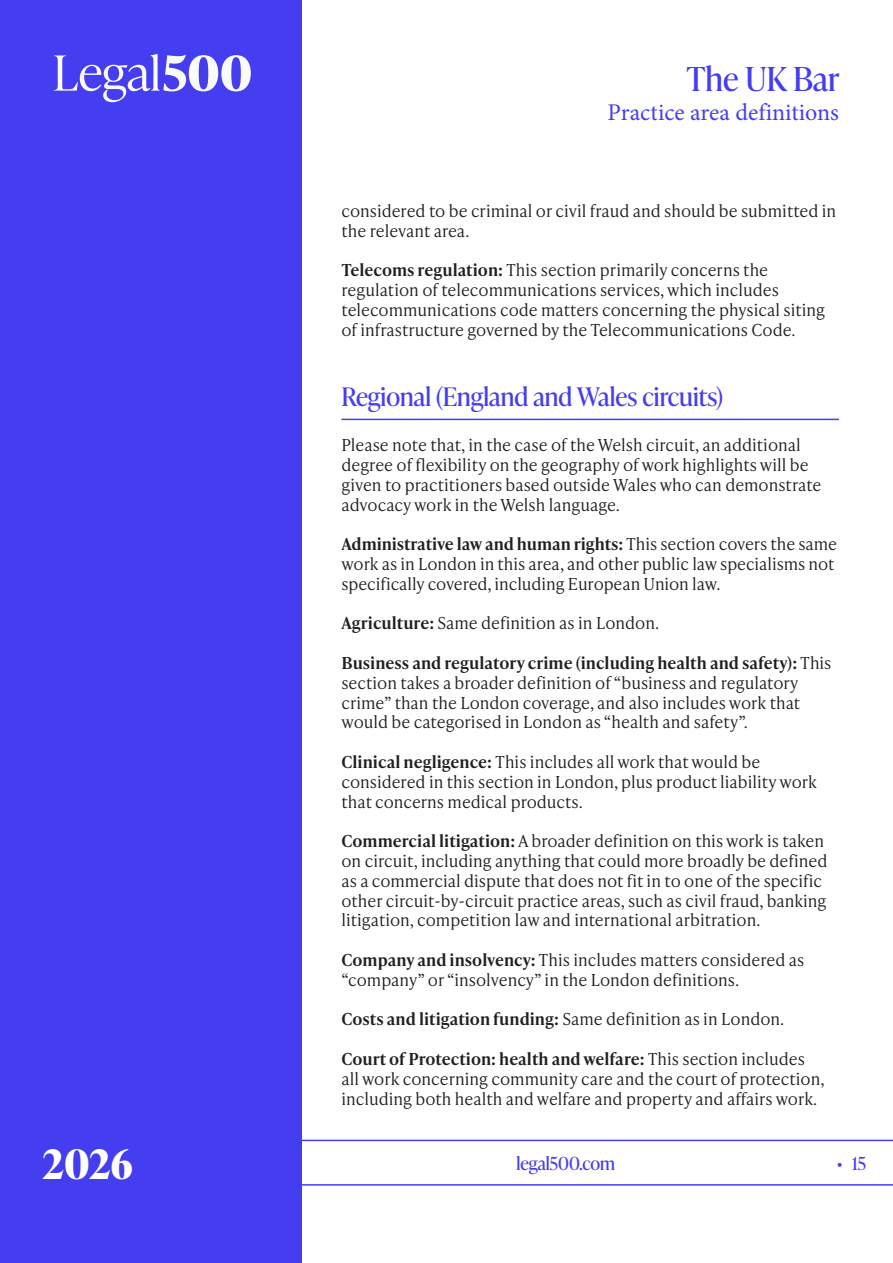
<style>
.page{position:relative;width:893px;height:1263px;background:#fff}
.page>*{position:absolute;margin:0;border:0;box-sizing:border-box;transform-origin:0 0}
.t1{font:700 40.5px "Ivy Presto Headline";color:#fff}
.t2{font:33px "Ivy Presto Headline";color:#453df0}
.Heading{font:25.5px "Ivy Presto Headline";color:#453df0}
.t3{font:24px "Minion Pro";color:#453df0}
.t4{font:18px "Ivy Presto Headline";color:#453df0}
.Bodytext{font:300 16.5px/19.8px "Ivy Presto Text";color:#231f20}
.Bodytext-2{font:600 16.5px "Ivy Presto Text";color:#231f20}
.s1{font-weight:600}
.s2{font-weight:300}
</style>
<div class="page">
<svg style="left:302px;top:1140px;width:591px;height:45px"></svg>
<div style="left:0;top:0;width:302px;height:1263px;background:#453df0"></div>
<svg style="left:54px;top:54px;width:197px;height:48px"></svg>
<hr style="left:341px;top:419px;width:498px;height:1px;background:#453df0">
<h2 class="t2" style="left:687px;top:56px;width:154px">The UK Bar</h2>
<h3 class="t3" style="left:607px;top:96px;width:233px">Practice area definitions</h3>
<p class="Bodytext" style="left:341px;top:200px;width:496px">considered to be criminal or civil fraud and should be submitted in the relevant area.</p>
<p class="Bodytext" style="left:341px;top:260px;width:485px"><span class="s1">Telecoms regulation:</span> This section primarily concerns the regulation of telecommunications services, which includes telecommunications code matters concerning the physical siting of infrastructure governed by the Telecommunications Code.</p>
<p class="Heading" style="left:341px;top:378px;width:383px">Regional (England and Wales circuits)</p>
<p class="Bodytext" style="left:341px;top:434px;width:481px">Please note that, in the case of the Welsh circuit, an additional degree of flexibility on the geography of work highlights will be given to practitioners based outside Wales who can demonstrate advocacy work in the Welsh language.</p>
<p class="Bodytext" style="left:341px;top:533px;width:497px"><span class="s1">Administrative law and human rights:</span> This section covers the same work as in London in this area, and other public law specialisms not specifically covered, including European Union law.</p>
<p class="Bodytext" style="left:341px;top:613px;width:319px"><span class="s1">Agriculture:</span> Same definition as in London.</p>
<p class="Bodytext" style="left:341px;top:652px;width:491px"><span class="s1">Business and regulatory crime (including health and safety):</span> This section takes a broader definition of “business and regulatory crime” than the London coverage, and also includes work that would be categorised in London as “health and safety”.</p>
<p class="Bodytext" style="left:341px;top:751px;width:477px"><span class="s1">Clinical negligence:</span> This includes all work that would be considered in this section in London, plus product liability work that concerns medical products.</p>
<p class="Bodytext" style="left:341px;top:830px;width:487px"><span class="s1">Commercial litigation:</span> A broader definition on this work is taken on circuit, including anything that could more broadly be defined as a commercial dispute that does not fit in to one of the specific other circuit-by-circuit practice areas, such as civil fraud, banking litigation, competition law and international arbitration.</p>
<p class="Bodytext" style="left:341px;top:949px;width:464px"><span class="s1">Company and insolvency:</span> This includes matters considered as “company” or “insolvency” in the London definitions.</p>
<p class="Bodytext-2" style="left:341px;top:1007px;width:444px">Costs and litigation funding: <span class="s2">Same definition as in London.</span></p>
<p class="Bodytext" style="left:341px;top:1048px;width:485px"><span class="s1">Court of Protection: health and welfare:</span> This section includes all work concerning community care and the court of protection, including both health and welfare and property and affairs work.</p>
<h1 class="t1" style="left:43px;top:1135px;width:92px">2026</h1>
<p class="t4" style="left:516px;top:1150px;width:100px">legal500.com</p>
<p class="t4" style="left:837px;top:1150px;width:31px">• 15</p>
</div>
